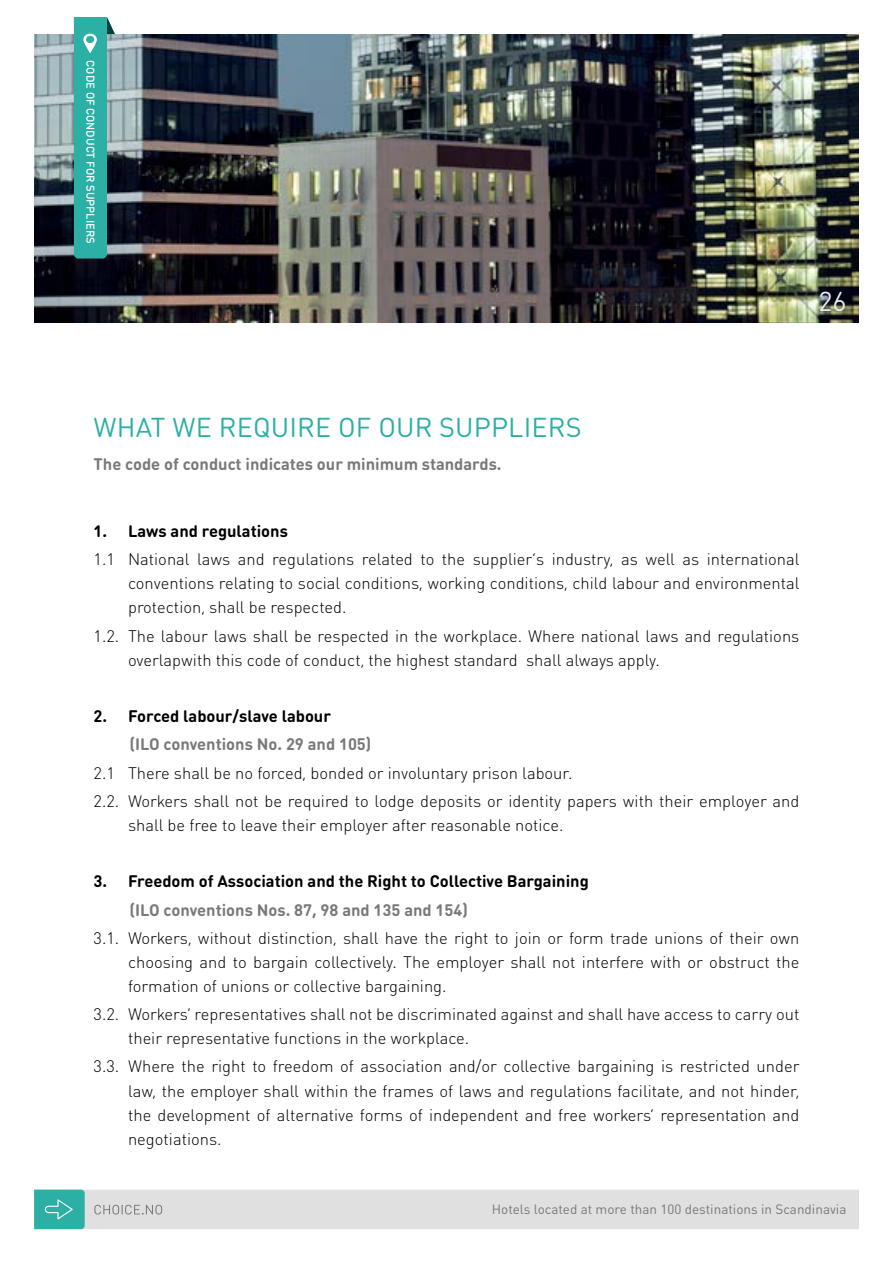
<style>
.page{position:relative;width:893px;height:1263px;background:#fff}
.page>*{position:absolute;margin:0;border:0;box-sizing:border-box;transform-origin:0 0}
.t1{font:27px "DIN Round OT";color:#2cafa4}
.t2{font:27px "DIN Round OT";color:#e9e9ea}
.t3{font:300 16.5px/24px "DIN Round OT";color:#000;text-align:justify}
.t4{font:700 16.5px "DIN Round OT";color:#797979}
.t5{font:700 16.5px "DIN Round OT";color:#000}
.t6{font:13.5px "DIN Round OT";color:#797979}
.t7{font:500 11.25px "DIN Round OT";color:#fff}
</style>
<div class="page">
<svg style="left:34px;top:1189px;width:825px;height:40px;background:#d5dddc"></svg>
<img style="left:34px;top:34px;width:825px;height:288px">
<svg style="left:74px;top:17px;width:41px;height:242px;background:#3aa49d"></svg>
<p class="t7" style="left:98px;top:60px;width:185px;rotate:90deg">code of conduct for suppliers</p>
<h1 class="t2" style="left:818px;top:284px;width:30px">26</h1>
<h1 class="t1" style="left:94px;top:411px;width:40px">What</h1>
<h1 class="t1" style="left:172px;top:411px;width:114px">we require</h1>
<h1 class="t1" style="left:338px;top:411px;width:58px">of our</h1>
<h1 class="t1" style="left:439px;top:411px;width:17px">suppliers</h1>
<p class="t4" style="left:94px;top:453px;width:410px">The code of conduct indicates our minimum standards.</p>
<p class="t5" style="left:94px;top:520px;width:196px">1. Laws and regulations</p>
<p class="t3" style="left:128px;top:547px;width:673px;text-indent:-35px">1.1 National laws and regulations related to the supplier’s industry, as well as international conventions relating to social conditions, working conditions, child labour and environmental protection, shall be respected.</p>
<p class="t3" style="left:128px;top:624px;width:673px;text-indent:-35px">1.2. The labour laws shall be respected in the workplace. Where national laws and regulations overlapwith this code of conduct, the highest standard shall always apply.</p>
<p class="t5" style="left:94px;top:705px;width:239px">2. Forced labour/slave labour</p>
<p class="t4" style="left:130px;top:734px;width:243px">(ILO conventions No. 29 and 105)</p>
<p class="t3" style="left:94px;top:758px;width:707px;line-height:28.2px">2.1 There shall be no forced, bonded or involuntary prison labour.<br>2.2. Workers shall not be required to lodge deposits or identity papers with their employer and</p>
<p class="t3" style="left:128px;top:813px;width:437px">shall be free to leave their employer after reasonable notice.</p>
<p class="t5" style="left:94px;top:871px;width:497px">3. Freedom of Association and the Right to Collective Bargaining</p>
<p class="t4" style="left:130px;top:899px;width:340px">(ILO conventions Nos. 87, 98 and 135 and 154)</p>
<p class="t3" style="left:128px;top:926px;width:673px;text-indent:-35px">3.1. Workers, without distinction, shall have the right to join or form trade unions of their own choosing and to bargain collectively. The employer shall not interfere with or obstruct the formation of unions or collective bargaining.</p>
<p class="t3" style="left:128px;top:1002px;width:673px;text-indent:-35px">3.2. Workers’ representatives shall not be discriminated against and shall have access to carry out their representative functions in the workplace.</p>
<p class="t3" style="left:128px;top:1054px;width:673px;text-indent:-35px">3.3. Where the right to freedom of association and/or collective bargaining is restricted under law, the employer shall within the frames of laws and regulations facilitate, and not hinder, the development of alternative forms of independent and free workers’ representation and negotiations.</p>
<p class="t6" style="left:492px;top:1201px;width:356px">Hotels located at more than 100 destinations in Scandinavia</p>
</div>
